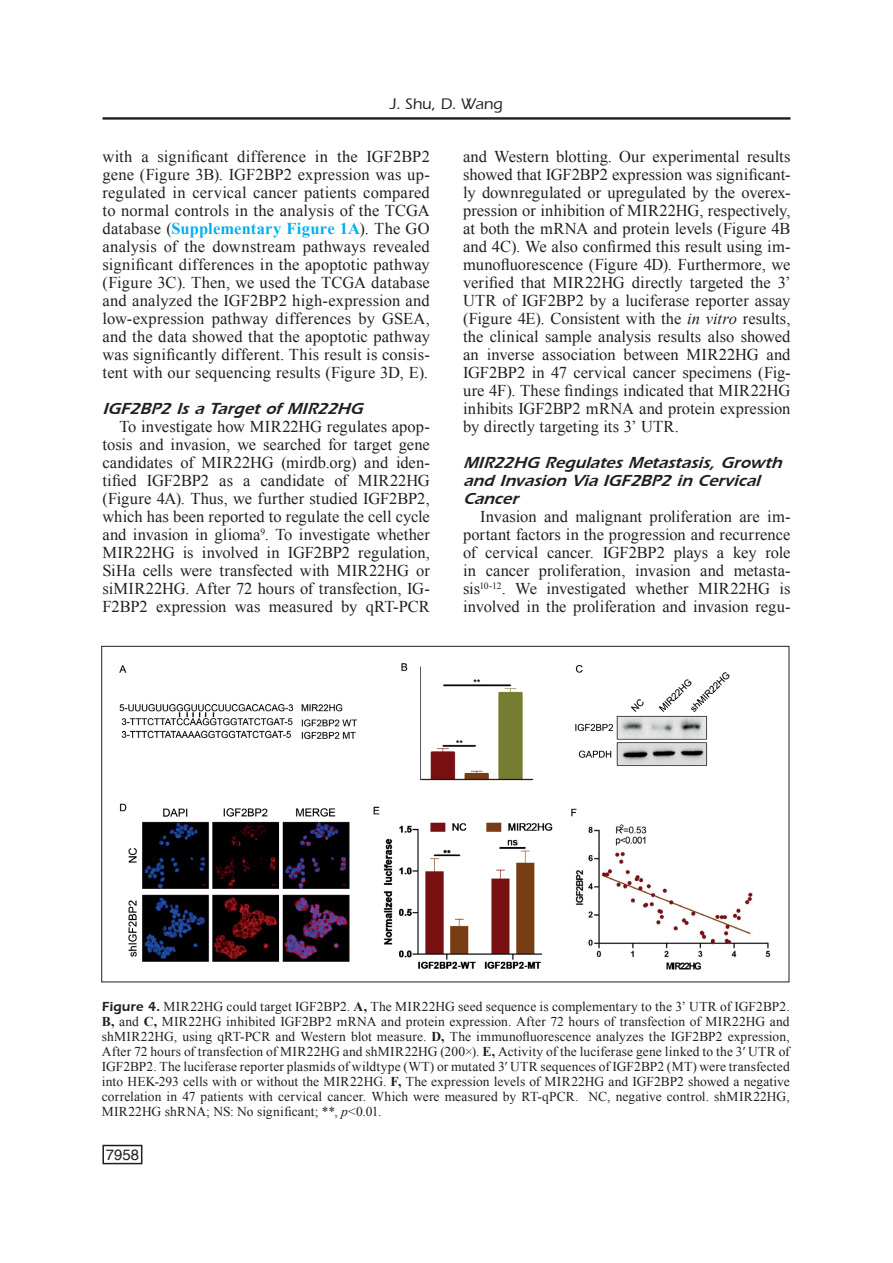
<style>
.page{position:relative;width:893px;height:1263px;background:#fff}
.page>*{position:absolute;margin:0;border:0;box-sizing:border-box;transform-origin:0 0}
.t1{font:16.5px/18px "Times New Roman";color:#231f20;text-align:justify}
.t2{font:italic 16.5px/18px "Eras Demi";letter-spacing:.005em;color:#231f20}
.t3{font:500 15.75px "Eras";letter-spacing:.005em;color:#231f20}
.t4{font:15px "Helvetica";color:#231f20}
.t5{font:13.5px/15px "Times New Roman";letter-spacing:.005em;color:#231f20;text-align:justify}
.s1{font-weight:700;color:#00aeef}
.s2{font-style:italic}
.s3{font-family:"Eras Demi"}
.s4{font-weight:700}
</style>
<div class="page">
<hr style="left:102px;top:117px;width:688px;height:3px;background:#231f20">
<div style="left:102px;top:1145px;width:40px;height:19px;border:2px solid #231f20"></div>
<img style="left:119px;top:663px;width:652px;height:307px">
<p class="t3" style="left:390px;top:95px;width:114px">J. Shu, D. Wang</p>
<p class="t1" style="left:102px;top:147px;width:329px">with a significant difference in the IGF2BP2 gene (Figure 3B). IGF2BP2 expression was up&shy;regulated in cervical cancer patients compared to normal controls in the analysis of the TCGA database (<span class="s1">Supplementary Figure 1A</span>). The GO analysis of the downstream pathways revealed significant differences in the apoptotic pathway (Figure 3C). Then, we used the TCGA database and analyzed the IGF2BP2 high-expression and low-expression pathway differences by GSEA, and the data showed that the apoptotic pathway was significantly different. This result is consis&shy;tent with our sequencing results (Figure 3D, E).</p>
<p class="t2" style="left:102px;top:399px;width:261px">IGF2BP2 Is a Target of MIR22HG</p>
<p class="t1" style="left:102px;top:417px;width:329px;text-indent:17px">To investigate how MIR22HG regulates apop&shy;tosis and invasion, we searched for target gene candidates of MIR22HG (mirdb.org) and iden&shy;tified IGF2BP2 as a candidate of MIR22HG (Figure 4A). Thus, we further studied IGF2BP2, which has been reported to regulate the cell cycle and invasion in glioma<sup>9</sup>. To investigate whether MIR22HG is involved in IGF2BP2 regulation, SiHa cells were transfected with MIR22HG or siMIR22HG. After 72 hours of transfection, IG-F2BP2 expression was measured by qRT-PCR</p>
<p class="t1" style="left:463px;top:147px;width:329px">and Western blotting. Our experimental results showed that IGF2BP2 expression was significant&shy;ly downregulated or upregulated by the overex&shy;pression or inhibition of MIR22HG, respectively, at both the mRNA and protein levels (Figure 4B and 4C). We also confirmed this result using im&shy;munofluorescence (Figure 4D). Furthermore, we verified that MIR22HG directly targeted the 3’ UTR of IGF2BP2 by a luciferase reporter assay (Figure 4E). Consistent with the <span class="s2">in vitro</span> results, the clinical sample analysis results also showed an inverse association between MIR22HG and IGF2BP2 in 47 cervical cancer specimens (Fig&shy;ure 4F). These findings indicated that MIR22HG inhibits IGF2BP2 mRNA and protein expression by directly targeting its 3’ UTR.</p>
<p class="t2" style="left:463px;top:453px;width:320px">MIR22HG Regulates Metastasis, Growth and Invasion Via IGF2BP2 in Cervical<br>Cancer</p>
<p class="t1" style="left:463px;top:507px;width:329px;text-indent:17px">Invasion and malignant proliferation are im&shy;portant factors in the progression and recurrence of cervical cancer. IGF2BP2 plays a key role in cancer proliferation, invasion and metasta&shy;sis<sup>10-12</sup>. We investigated whether MIR22HG is involved in the proliferation and invasion regu-</p>
<p class="t5" style="left:102px;top:999px;width:689px"><span class="s3">Figure 4.</span> MIR22HG could target IGF2BP2. <span class="s4">A,</span> The MIR22HG seed sequence is complementary to the 3’ UTR of IGF2BP2.<br><span class="s4">B,</span> and <span class="s4">C,</span> MIR22HG inhibited IGF2BP2 mRNA and protein expression. After 72 hours of transfection of MIR22HG and shMIR22HG, using qRT-PCR and Western blot measure. <span class="s4">D,</span> The immunofluorescence analyzes the IGF2BP2 expression, After 72 hours of transfection of MIR22HG and shMIR22HG (200×). <span class="s4">E,</span> Activity of the luciferase gene linked to the 3′ UTR of IGF2BP2. The luciferase reporter plasmids of wildtype (WT) or mutated 3′ UTR sequences of IGF2BP2 (MT) were transfected into HEK-293 cells with or without the MIR22HG. <span class="s4">F,</span> The expression levels of MIR22HG and IGF2BP2 showed a negative correlation in 47 patients with cervical cancer. Which were measured by RT-qPCR. NC, negative control. shMIR22HG, MIR22HG shRNA; NS: No significant; **, <span class="s2">p</span>&lt;0.01.</p>
<p class="t4" style="left:106px;top:1143px;width:35px">7958</p>
</div>
